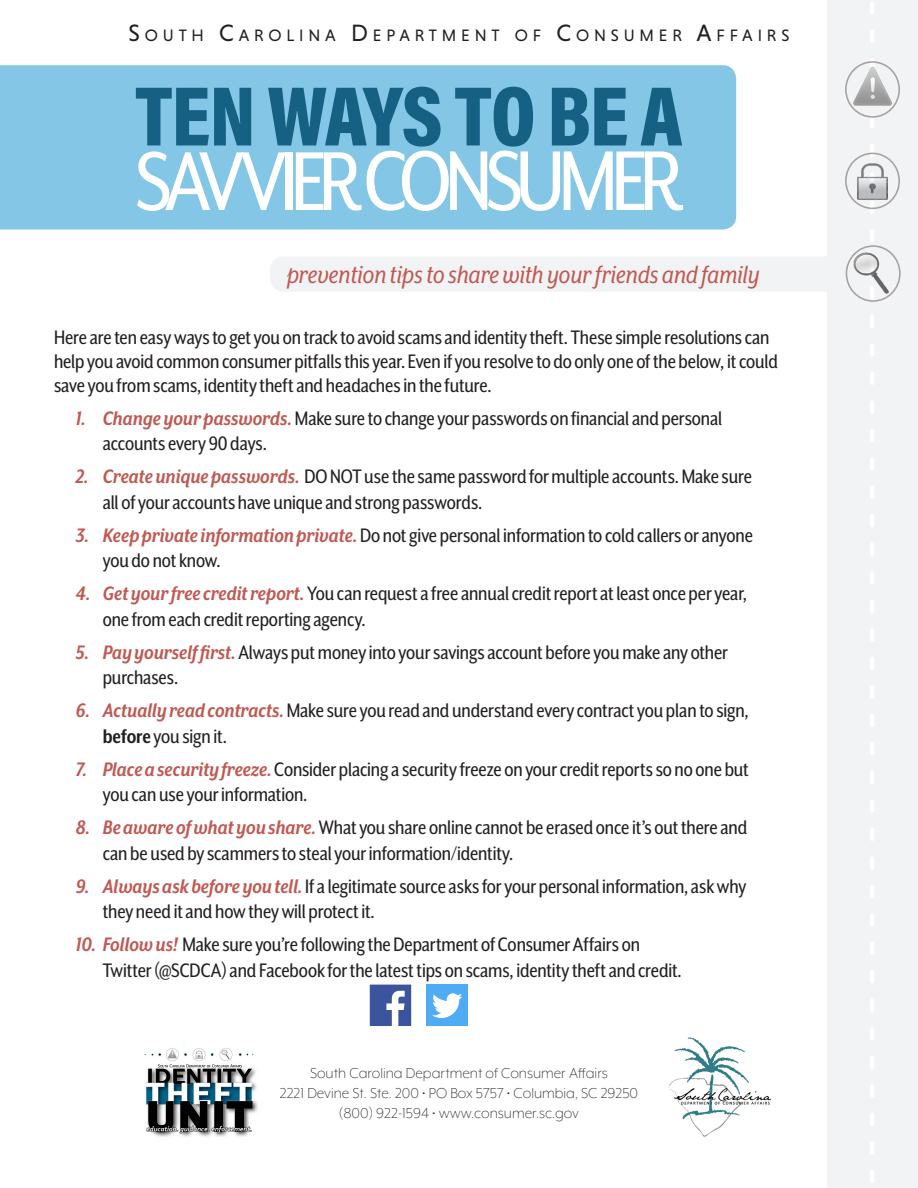
<style>
.page{position:relative;width:918px;height:1188px;background:#fff}
.page>*{position:absolute;margin:0;border:0;box-sizing:border-box;transform-origin:0 0}
.Title_123Steps{font:97.5px "Mr Eaves XL San Nar OT";letter-spacing:-.065em;color:#fff}
.Title_123Steps-2{font:900 85.5px "Acumin Pro Cond";letter-spacing:-.01em;color:#166183}
.t1{font:italic 28.5px "Mr Eaves XL San Nar OT";color:#c15852}
.body{font:22.5px/25.5px "Mr Eaves XL San Nar OT";letter-spacing:-.005em;color:#231f20}
.t2{font:16.8px "Niveau Grotesk";letter-spacing:.285em;color:#231f20}
.t3{font:300 16.5px "Mr Eaves XL Mod OT";color:#231f20}
.s1{font-size:24px}
.s2{font-size:96px}
.s3{font-weight:700;font-style:italic;color:#c15852}
.s4{font-weight:700}
</style>
<div class="page">
<div style="left:270px;top:256px;width:558px;height:36px;background:#f2f3f4"></div>
<div style="left:287px;top:260px;width:558px;height:28px;background:#f2f3f4"></div>
<div style="left:828px;top:0;width:90px;height:1188px;background:#f2f3f4"></div>
<div style="left:0;top:65px;width:736px;height:165px;background:#84c6e6"></div>
<svg style="left:868px;top:2px;width:32px;height:1181px"></svg>
<img style="left:851px;top:66px;width:42px;height:42px">
<div style="left:845px;top:61px;width:55px;height:57px;border:2px solid #a7a2a0;border-radius:50%"></div>
<img style="left:849px;top:248px;width:46px;height:50px">
<div style="left:846px;top:245px;width:55px;height:57px;border:2px solid #a7a2a0;border-radius:50%"></div>
<img style="left:857px;top:164px;width:31px;height:35px">
<div style="left:845px;top:153px;width:55px;height:56px;border:2px solid #a7a2a0;border-radius:50%"></div>
<svg style="left:858px;top:177px;width:30px;height:21px"></svg>
<img style="left:668px;top:1037px;width:104px;height:100px">
<img style="left:144px;top:1048px;width:114px;height:89px">
<svg style="left:370px;top:985px;width:41px;height:41px"></svg>
<div style="left:426px;top:985px;width:42px;height:41px;background:#4fabf2"></div>
<svg style="left:432px;top:993px;width:30px;height:25px"></svg>
<p class="t2" style="left:129px;top:26px;width:661px"><span class="s1">S</span>OUTH <span class="s1">C</span>AROLINA <span class="s1">D</span>EPARTMENT OF <span class="s1">C</span>ONSUMER <span class="s1">A</span>FFAIRS</p>
<p class="Title_123Steps-2" style="left:135px;top:60px;width:549px">TEN WAYS TO BE A</p>
<p class="Title_123Steps" style="left:135px;top:132px;width:550px"><span class="s2">SAVVIER</span> CONSUMER</p>
<p class="t1" style="left:287px;top:260px;width:474px">prevention tips to share with your friends and family</p>
<p class="body" style="left:54px;top:325px;width:725px;line-height:24px">Here are ten easy ways to get you on track to avoid scams and identity theft. These simple resolutions can help you avoid common consumer pitfalls this year. Even if you resolve to do only one of the below, it could save you from scams, identity theft and headaches in the future.</p>
<p class="body" style="left:103px;top:405px;width:621px;text-indent:-27px"><span class="s3">1. Change your passwords.</span>Make sure to change your passwords on financial and personal accounts every 90 days.</p>
<p class="body" style="left:103px;top:464px;width:651px;text-indent:-27px"><span class="s3">2. Create unique passwords.</span> DO NOT use the same password for multiple accounts. Make sure all of your accounts have unique and strong passwords.</p>
<p class="body" style="left:103px;top:522px;width:652px;text-indent:-27px"><span class="s3">3. Keep private information private.</span> Do not give personal information to cold callers or anyone you do not know.</p>
<p class="body" style="left:103px;top:581px;width:646px;text-indent:-27px"><span class="s3">4. Get your free credit report.</span> You can request a free annual credit report at least once per year, one from each credit reporting agency.</p>
<p class="body" style="left:103px;top:639px;width:627px;text-indent:-27px"><span class="s3">5. Pay yourself first.</span> Always put money into your savings account before you make any other purchases.</p>
<p class="body" style="left:103px;top:698px;width:647px;text-indent:-27px"><span class="s3">6. Actually read contracts.</span>Make sure you read and understand every contract you plan to sign, <span class="s4">before</span> you sign it.</p>
<p class="body" style="left:103px;top:756px;width:648px;text-indent:-27px"><span class="s3">7. Place a security freeze.</span> Consider placing a security freeze on your credit reports so no one but you can use your information.</p>
<p class="body" style="left:103px;top:815px;width:646px;text-indent:-27px"><span class="s3">8. Be aware of what you share.</span>What you share online cannot be erased once it’s out there and can be used by scammers to steal your information/identity.</p>
<p class="body" style="left:103px;top:873px;width:645px;text-indent:-27px"><span class="s3">9. Always ask before you tell.</span> If a legitimate source asks for your personal information, ask why they need it and how they will protect it.</p>
<p class="body" style="left:103px;top:932px;width:581px;text-indent:-27px"><span class="s3">10. Follow us!</span> Make sure you’re following the Department of Consumer Affairs on<br>Twitter (@SCDCA) and Facebook for the latest tips on scams, identity theft and credit.</p>
<p class="t3" style="left:310px;top:1065px;width:299px">South Carolina Department of Consumer Affairs</p>
<p class="t3" style="left:280px;top:1085px;width:360px">2221 Devine St. Ste. 200 • PO Box 5757 • Columbia, SC 29250</p>
<p class="t3" style="left:339px;top:1105px;width:242px">(800) 922-1594 • www.consumer.sc.gov</p>
</div>
